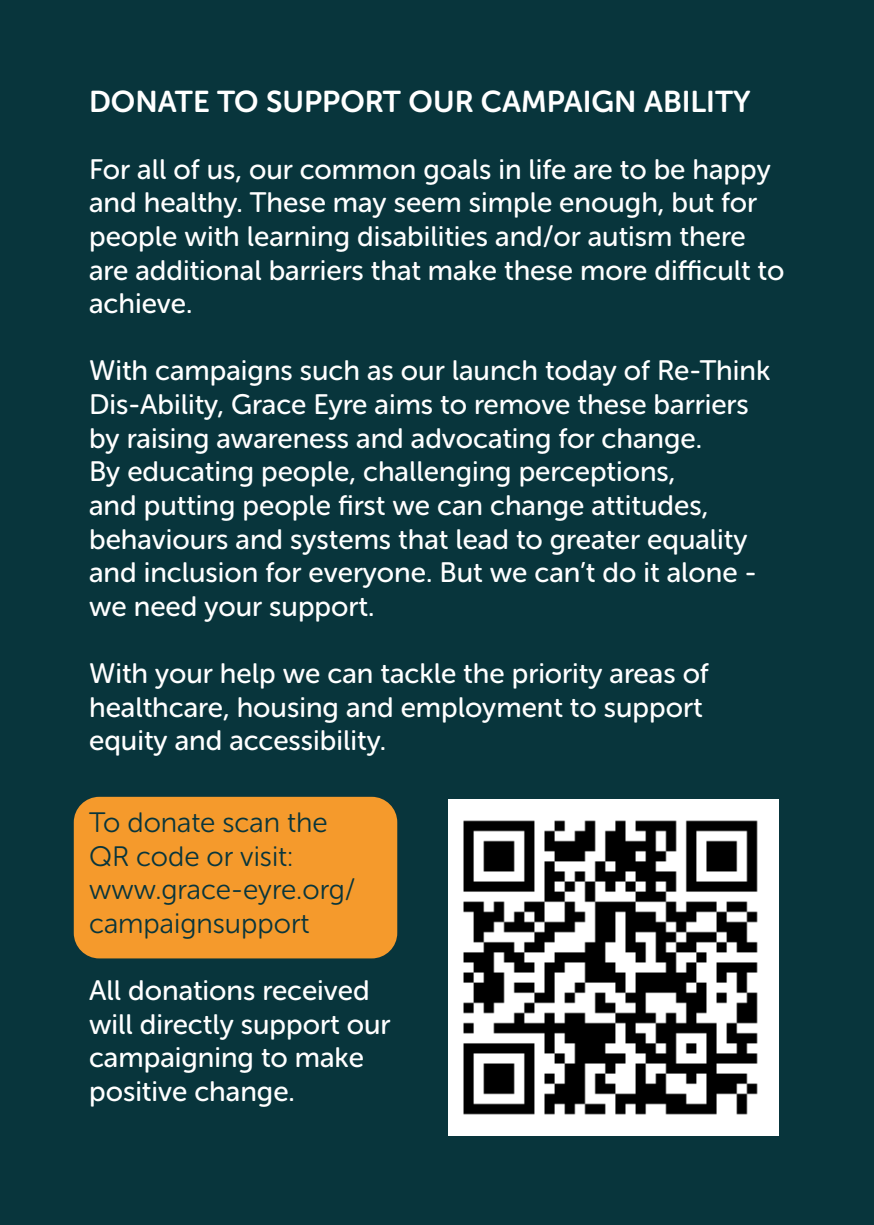
<style>
.page{position:relative;width:874px;height:1225px;background:#fff}
.page>*{position:absolute;margin:0;border:0;box-sizing:border-box;transform-origin:0 0}
.t1{font:30px "Museo Sans Rounded 700";color:#fff}
.t2{font:28px/33.6px "Museo Sans Rounded 500";color:#fff}
.t3{font:28px/33.6px "Museo Sans Rounded 300";color:#08353c}
</style>
<div class="page">
<div style="left:0;top:0;width:873px;height:1225px;background:#08353c"></div>
<img style="left:448px;top:800px;width:330px;height:336px">
<div style="left:74px;top:797px;width:323px;height:161px;background:#f59a2c;border-radius:26px"></div>
<p class="t1" style="left:89px;top:84px;width:662px">DONATE TO SUPPORT OUR CAMPAIGN ABILITY</p>
<p class="t2" style="left:89px;top:152px;width:696px">For all of us, our common goals in life are to be happy and healthy. These may seem simple enough, but for people with learning disabilities and/or autism there are additional barriers that make these more difficult to achieve.</p>
<p class="t2" style="left:89px;top:354px;width:682px">With campaigns such as our launch today of Re-Think Dis-Ability, Grace Eyre aims to remove these barriers by raising awareness and advocating for change.<br>By educating people, challenging perceptions,<br>and putting people first we can change attitudes, behaviours and systems that lead to greater equality and inclusion for everyone. But we can’t do it alone - we need your support.</p>
<p class="t2" style="left:89px;top:656px;width:621px">With your help we can tackle the priority areas of healthcare, housing and employment to support equity and accessibility.</p>
<p class="t3" style="left:89px;top:806px;width:240px">To donate scan the</p>
<p class="t3" style="left:89px;top:839px;width:206px">QR code or visit:</p>
<p class="t3" style="left:89px;top:873px;width:268px">www.grace-eyre.org/ campaignsupport</p>
<p class="t2" style="left:89px;top:973px;width:303px">All donations received will directly support our campaigning to make positive change.</p>
</div>
